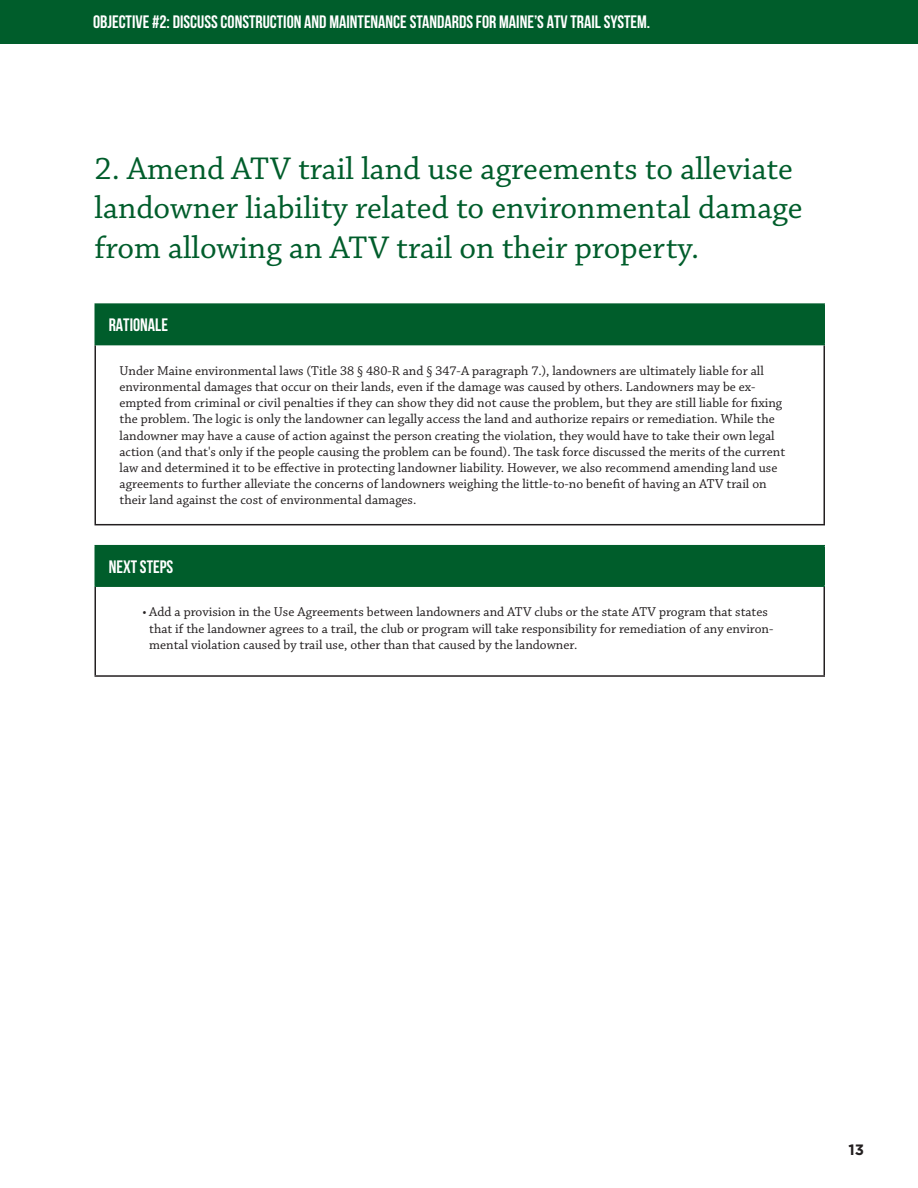
<style>
.page{position:relative;width:918px;height:1188px;background:#fff}
.page>*{position:absolute;margin:0;border:0;box-sizing:border-box;transform-origin:0 0}
.t1{font:33px/39.6px "Chaparral Pro";color:#005d2b}
.t2{font:700 18px "Bebas Neue";color:#fff}
.t3{font:700 15px "Gotham";color:#231f20}
.Paragraph_Style_4{font:13.5px/16.2px "Chaparral Pro";color:#231f20}
</style>
<div class="page">
<div style="left:0;top:0;width:918px;height:43px;background:#005d2b"></div>
<div style="left:95px;top:304px;width:729px;height:41px;background:#005d2b"></div>
<hr style="left:94px;top:345px;width:2px;height:179px;background:#231f20">
<hr style="left:824px;top:345px;width:1px;height:179px;background:#231f20">
<hr style="left:94px;top:524px;width:731px;height:1px;background:#231f20">
<hr style="left:94px;top:303px;width:731px;height:2px;background:#005d2b">
<hr style="left:94px;top:305px;width:2px;height:39px;background:#005d2b">
<hr style="left:824px;top:305px;width:1px;height:39px;background:#005d2b">
<hr style="left:94px;top:344px;width:731px;height:1px;background:#005d2b">
<div style="left:95px;top:546px;width:729px;height:40px;background:#005d2b"></div>
<hr style="left:94px;top:587px;width:2px;height:88px;background:#231f20">
<hr style="left:824px;top:587px;width:1px;height:88px;background:#231f20">
<hr style="left:94px;top:675px;width:731px;height:2px;background:#231f20">
<hr style="left:94px;top:545px;width:731px;height:1px;background:#005d2b">
<hr style="left:94px;top:546px;width:2px;height:39px;background:#005d2b">
<hr style="left:824px;top:546px;width:1px;height:39px;background:#005d2b">
<hr style="left:94px;top:585px;width:731px;height:2px;background:#005d2b">
<p class="t2" style="left:88px;top:12px;width:555px">OBJECTIVE #2: DISCUSS CONSTRUCTION AND MAINTENANCE STANDARDS FOR MAINE'S ATV TRAIL SYSTEM</p>
<p class="t2" style="left:93px;top:12px;width:559px">OBJECTIVE #2: DISCUSS CONSTRUCTION AND MAINTENANCE STANDARDS FOR MAINE’S ATV TRAIL SYSTEM.</p>
<p class="t1" style="left:94px;top:150px;width:710px">2. Amend ATV trail land use agreements to alleviate landowner liability related to environmental damage from allowing an ATV trail on their property.</p>
<p class="t2" style="left:109px;top:315px;width:61px">RATIONALE</p>
<p class="Paragraph_Style_4" style="left:120px;top:363px;width:667px">Under Maine environmental laws (Title 38 § 480-R and § 347-A paragraph 7.), landowners are ultimately liable for all environmental damages that occur on their lands, even if the damage was caused by others. Landowners may be ex&shy;empted from criminal or civil penalties if they can show they did not cause the problem, but they are still liable for fixing the problem. The logic is only the landowner can legally access the land and authorize repairs or remediation. While the landowner may have a cause of action against the person creating the violation, they would have to take their own legal action (and that's only if the people causing the problem can be found). The task force discussed the merits of the current law and determined it to be effective in protecting landowner liability. However, we also recommend amending land use agreements to further alleviate the concerns of landowners weighing the little-to-no benefit of having an ATV trail on their land against the cost of environmental damages.</p>
<p class="t2" style="left:109px;top:557px;width:66px">NEXT STEPS</p>
<p class="Paragraph_Style_4" style="left:149px;top:605px;width:626px;text-indent:-7px">• Add a provision in the Use Agreements between landowners and ATV clubs or the state ATV program that states that if the landowner agrees to a trail, the club or program will take responsibility for remediation of any environ&shy;mental violation caused by trail use, other than that caused by the landowner.</p>
<p class="t3" style="left:848px;top:1139px;width:17px">13</p>
</div>
